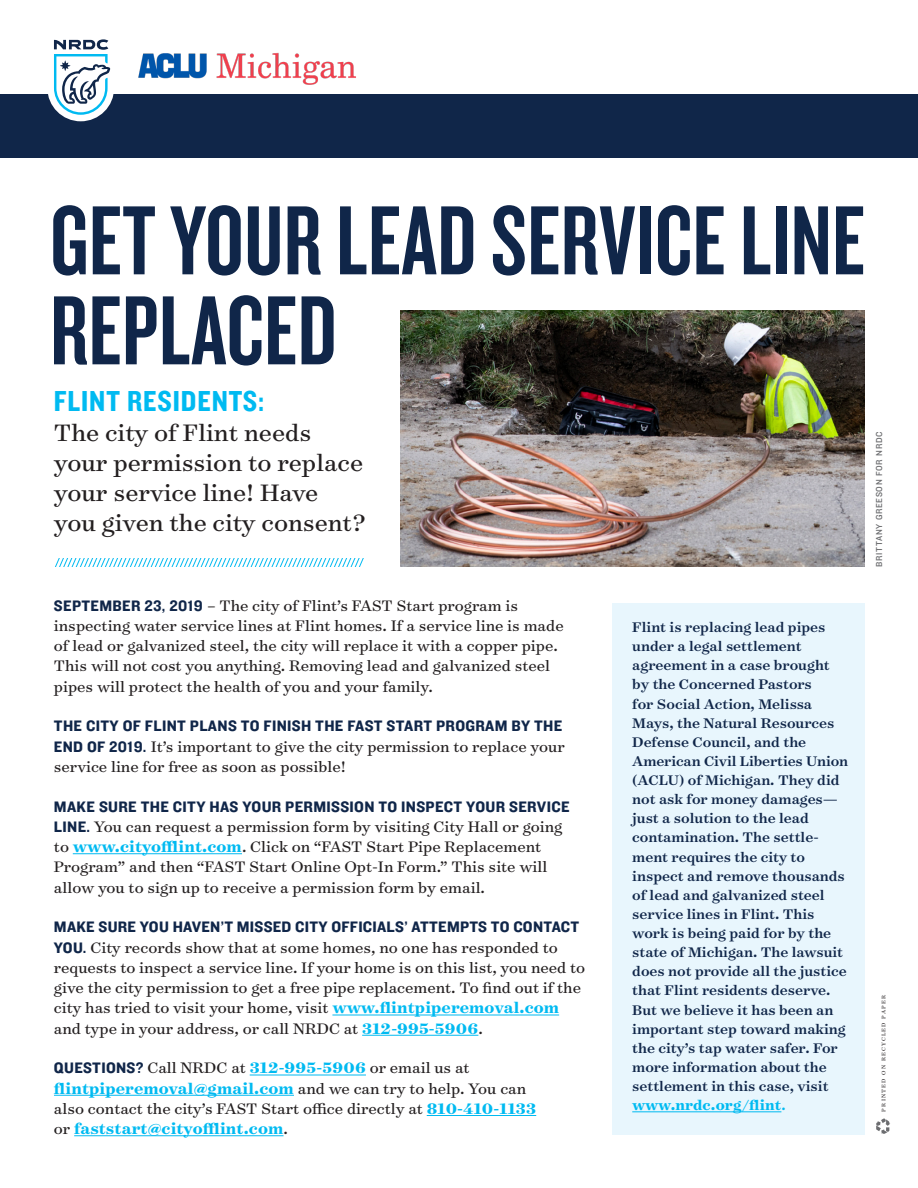
<style>
.page{position:relative;width:918px;height:1188px;background:#fff}
.page>*{position:absolute;margin:0;border:0;box-sizing:border-box;transform-origin:0 0}
.t1{font:102px/90px "Knockout 48 Featherweight";letter-spacing:.005em;color:#102649}
.t2{font:30px "Knockout 50 Welterweight";letter-spacing:.03em;color:#00baf1}
.t3{font:27px/30px "Surveyor Text";color:#231f20}
.t4{font:17.25px/20.2px "Surveyor Text";color:#231f20}
.t5{font:500 15.75px/19.2px "Surveyor Text";color:#102649}
.t6{font:15.75px "Knockout 51 Middleweight";letter-spacing:.02em;color:#102649}
.t7{font:9px "Knockout 31 Junior Middlewt";letter-spacing:.075em;color:#6c6d70}
.t8{font:6px "Surveyor Text";letter-spacing:.2em;color:#231f20}
.s1{font-family:"Knockout 51 Middleweight";font-size:15.75px;color:#102649}
.s2{font-weight:700;color:#00baf1}
.s3{color:#00baf1}
</style>
<div class="page">
<div style="left:0;top:94px;width:918px;height:63px;background:#102649"></div>
<div style="left:612px;top:603px;width:252px;height:531px;background:#e8f6fd"></div>
<hr style="left:73px;top:853px;width:169px;height:1px;background:#00baf1">
<hr style="left:332px;top:1015px;width:227px;height:1px;background:#00baf1">
<hr style="left:362px;top:1035px;width:116px;height:1px;background:#00baf1">
<hr style="left:250px;top:1075px;width:116px;height:1px;background:#00baf1">
<hr style="left:54px;top:1095px;width:240px;height:1px;background:#00baf1">
<hr style="left:427px;top:1115px;width:109px;height:1px;background:#00baf1">
<hr style="left:74px;top:1135px;width:210px;height:1px;background:#00baf1">
<img style="left:400px;top:310px;width:464px;height:257px">
<hr style="left:632px;top:1111px;width:149px;height:1px;background:#00baf1">
<img style="left:138px;top:52px;width:218px;height:33px">
<svg style="left:48px;top:39px;width:66px;height:82px"></svg>
<svg style="left:55px;top:558px;width:309px;height:9px"></svg>
<svg style="left:876px;top:1118px;width:14px;height:16px"></svg>
<p class="t1" style="left:50px;top:192px;width:816px">GET YOUR LEAD SERVICE LINE<br>REPLACED</p>
<p class="t2" style="left:54px;top:381px;width:212px">FLINT RESIDENTS:</p>
<p class="t3" style="left:54px;top:417px;width:314px">The city of Flint needs your permission to replace your service line! Have you given the city consent?</p>
<p class="t7" style="left:873px;top:567px;width:137px;rotate:-90deg">BRITTANY GREESON FOR NRDC</p>
<p class="t4" style="left:54px;top:594px;width:511px"><span class="s1">SEPTEMBER 23, 2019</span> – The city of Flint’s FAST Start program is inspecting water service lines at Flint homes. If a service line is made of lead or galvanized steel, the city will replace it with a copper pipe.<br>This will not cost you anything. Removing lead and galvanized steel pipes will protect the health of you and your family.</p>
<p class="t6" style="left:54px;top:715px;width:510px">THE CITY OF FLINT PLANS TO FINISH THE FAST START PROGRAM BY THE</p>
<p class="t4" style="left:54px;top:735px;width:512px"><span class="s1">END OF 2019.</span> It’s important to give the city permission to replace your service line for free as soon as possible!</p>
<p class="t6" style="left:54px;top:796px;width:517px">MAKE SURE THE CITY HAS YOUR PERMISSION TO INSPECT YOUR SERVICE</p>
<p class="t4" style="left:54px;top:816px;width:510px"><span class="s1">LINE.</span> You can request a permission form by visiting City Hall or going to <span class="s2">www.cityofflint.com</span>. Click on “FAST Start Pipe Replacement Program” and then “FAST Start Online Opt-In Form.” This site will allow you to sign up to receive a permission form by email.</p>
<p class="t6" style="left:54px;top:916px;width:527px">MAKE SURE YOU HAVEN’T MISSED CITY OFFICIALS’ ATTEMPTS TO CONTACT</p>
<p class="t4" style="left:54px;top:936px;width:533px"><span class="s1">YOU.</span> City records show that at some homes, no one has responded to requests to inspect a service line. If your home is on this list, you need to give the city permission to get a free pipe replacement. To find out if the city has tried to visit your home, visit <span class="s2">www.flintpiperemoval.com </span>and type in your address, or call NRDC at <span class="s2">312-995-5906</span>.</p>
<p class="t4" style="left:54px;top:1057px;width:484px"><span class="s1">QUESTIONS?</span> Call NRDC at <span class="s2">312-995-5906</span> or email us at <span class="s2">flintpiperemoval@gmail.com</span> and we can try to help. You can also contact the city’s FAST Start office directly at <span class="s2">810-410-1133 </span>or <span class="s2">faststart@cityofflint.com</span>.</p>
<p class="t5" style="left:632px;top:617px;width:217px">Flint is replacing lead pipes under a legal settlement agreement in a case brought by the Concerned Pastors<br>for Social Action, Melissa<br>Mays, the Natural Resources<br>Defense Council, and the<br>American Civil Liberties Union (ACLU) of Michigan. They did not ask for money damages— just a solution to the lead contamination. The settle&shy;ment requires the city to inspect and remove thousands of lead and galvanized steel service lines in Flint. This work is being paid for by the state of Michigan. The lawsuit does not provide all the justice that Flint residents deserve.<br>But we believe it has been an important step toward making the city’s tap water safer. For more information about the settlement in this case, visit <span class="s2">www.nrdc.org/flint</span><span class="s3">.</span></p>
<p class="t8" style="left:880px;top:1111px;width:118px;rotate:-90deg">PRINTED ON RECYCLED PAPER</p>
</div>
